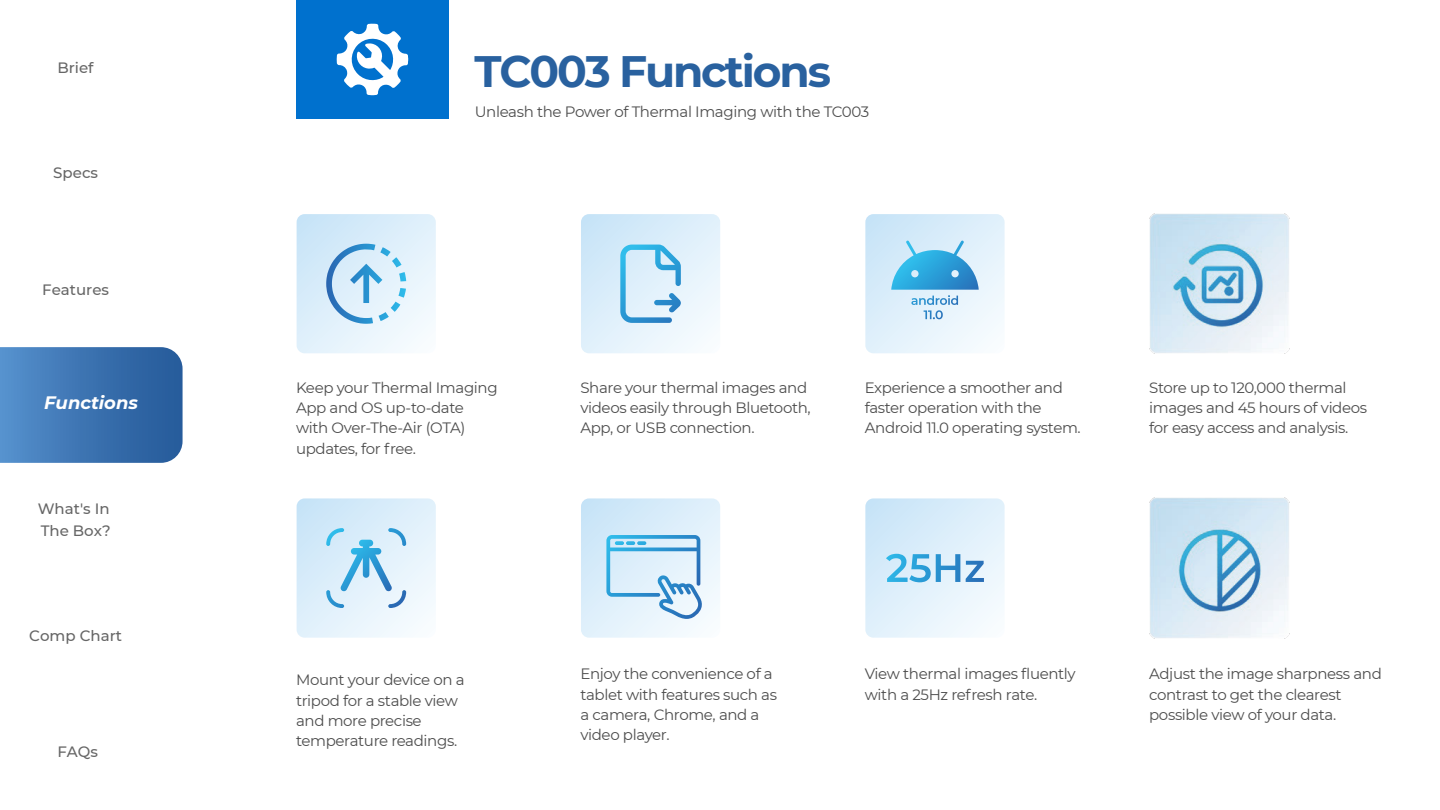
<style>
.page{position:relative;width:1440px;height:810px;background:#fff}
.page>*{position:absolute;margin:0;border:0;box-sizing:border-box;transform-origin:0 0}
.t1{font:700 43.95px "Montserrat";letter-spacing:-.05em;color:#29619f}
.t2{font:italic 700 18px "Montserrat";color:#fff}
.t3{font:15px/20.2px "Montserrat";letter-spacing:-.025em;color:#4d4d4d}
.t4{font:500 15px/21.6px "Montserrat";color:#666}
</style>
<div class="page">
<img style="left:1149px;top:498px;width:141px;height:140px">
<img style="left:1149px;top:214px;width:141px;height:140px">
<svg style="left:865px;top:498px;width:140px;height:140px;background:#d6ebf8"></svg>
<svg style="left:297px;top:498px;width:139px;height:140px;background:#d4eaf8"></svg>
<svg style="left:581px;top:498px;width:139px;height:140px;background:#cee6f6"></svg>
<div style="left:296px;top:0;width:153px;height:119px;background:#0071ce"></div>
<svg style="left:337px;top:24px;width:71px;height:71px"></svg>
<svg style="left:0;top:347px;width:183px;height:116px;background:#3f75b2"></svg>
<svg style="left:865px;top:214px;width:140px;height:139px;background:#c5e3f5"></svg>
<svg style="left:297px;top:214px;width:139px;height:139px;background:#d2e8f7"></svg>
<svg style="left:581px;top:214px;width:139px;height:139px;background:#d2e9f8"></svg>
<p class="t4" style="left:57px;top:56px;width:38px">Brief</p>
<p class="t4" style="left:53px;top:161px;width:46px">Specs</p>
<p class="t4" style="left:42px;top:278px;width:68px">Features</p>
<p class="t2" style="left:44px;top:390px;width:95px">Functions</p>
<p class="t4" style="left:38px;top:498px;width:74px">What's In<br>The Box?</p>
<p class="t4" style="left:29px;top:624px;width:94px">Comp Chart</p>
<p class="t4" style="left:57px;top:740px;width:42px">FAQs</p>
<h1 class="t1" style="left:475px;top:40px;width:358px">TC003 Functions</h1>
<p class="t3" style="left:475px;top:101px;width:396px">Unleash the Power of Thermal Imaging with the TC003</p>
<p class="t3" style="left:296px;top:377px;width:203px">Keep your Thermal Imaging<br>App and OS up-to-date with Over-The-Air (OTA) updates, for free.</p>
<p class="t3" style="left:580px;top:377px;width:232px">Share your thermal images and videos easily through Bluetooth,<br>App, or USB connection.</p>
<p class="t3" style="left:865px;top:377px;width:217px">Experience a smoother and faster operation with the<br>Android 11.0 operating system.</p>
<p class="t3" style="left:1149px;top:377px;width:220px">Store up to 120,000 thermal images and 45 hours of videos for easy access and analysis.</p>
<p class="t3" style="left:296px;top:669px;width:170px">Mount your device on a tripod for a stable view and more precise temperature readings.</p>
<p class="t3" style="left:580px;top:663px;width:198px">Enjoy the convenience of a tablet with features such as a camera, Chrome, and a video player.</p>
<p class="t3" style="left:865px;top:663px;width:212px">View thermal images fluently with a 25Hz refresh rate.</p>
<p class="t3" style="left:1149px;top:663px;width:234px">Adjust the image sharpness and contrast to get the clearest possible view of your data.</p>
</div>
